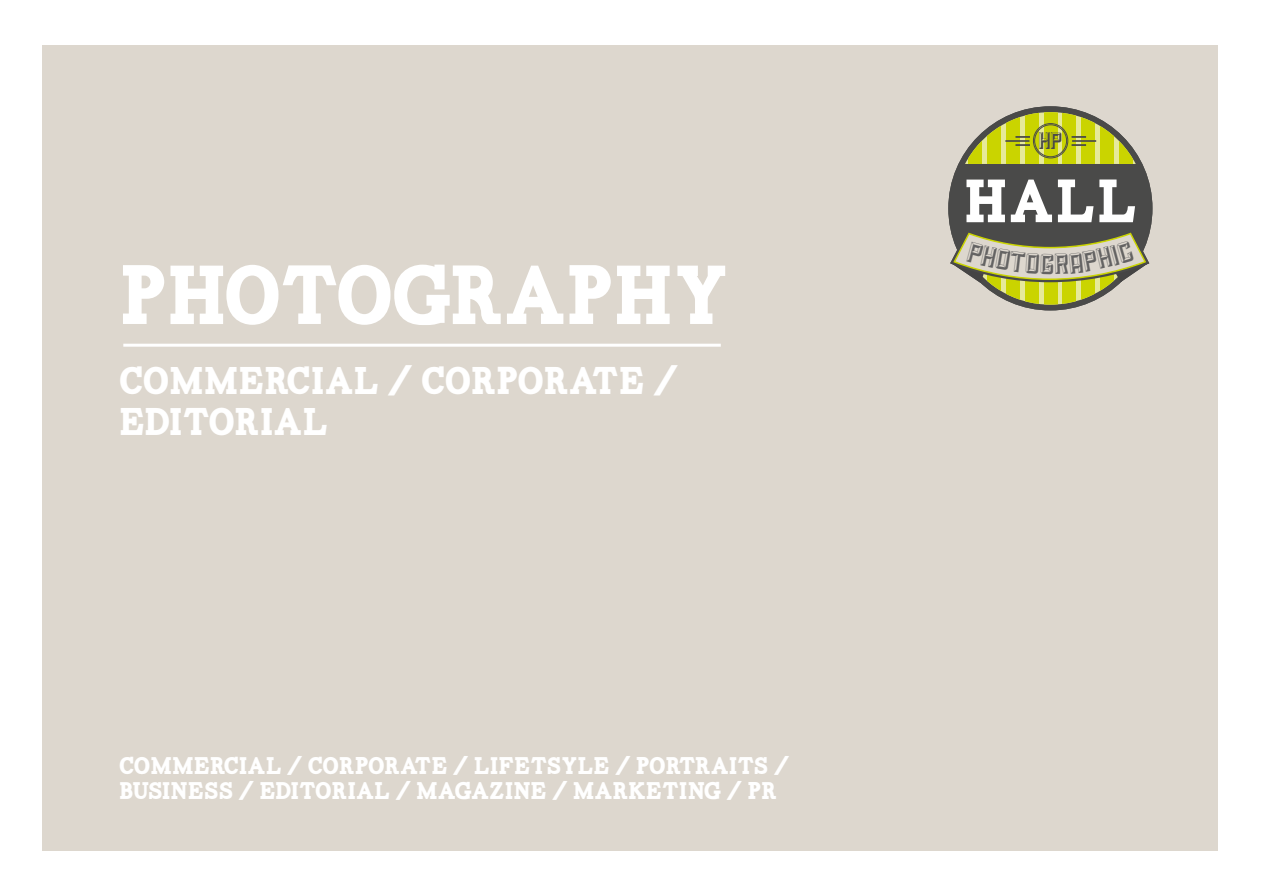
<style>
.page{position:relative;width:1263px;height:893px;background:#fff}
.page>*{position:absolute;margin:0;border:0;box-sizing:border-box;transform-origin:0 0}
.t1{font:83.4px "Carton";letter-spacing:-.01em;color:#fff;scale:.93 1}
.t2{font:60.9px "Carton";color:#fff;scale:.93 1}
.t3{font:38.55px/40.3px "Carton";letter-spacing:-.01em;color:#fff;scale:.93 1}
.t4{font:31.65px "Sullivan Bevel";color:#4a4a49}
.t5{font:24px/25.5px "Carton";color:#fff;scale:.93 1}
</style>
<div class="page">
<div style="left:43px;top:45px;width:1175px;height:805px;background:#ddd7ce"></div>
<hr style="left:123px;top:344px;width:598px;height:3px;background:#fff">
<svg style="left:950px;top:112px;width:199px;height:193px"></svg>
<h1 class="t1" style="left:119px;top:261px;width:657px">PHOTOGRAPHY</h1>
<h3 class="t3" style="left:119px;top:362px;width:604px">COMMERCIAL / CORPORATE /<br>EDITORIAL</h3>
<p class="t5" style="left:119px;top:753px;width:723px">COMMERCIAL / CORPORATE / LIFETSYLE / PORTRAITS /<br>BUSINESS / EDITORIAL / MAGAZINE / MARKETING / PR</p>
<h3 class="t4" style="left:1038px;top:123px;width:25px">hp</h3>
<h2 class="t2" style="left:964px;top:176px;width:188px">HALL</h2>
</div>
